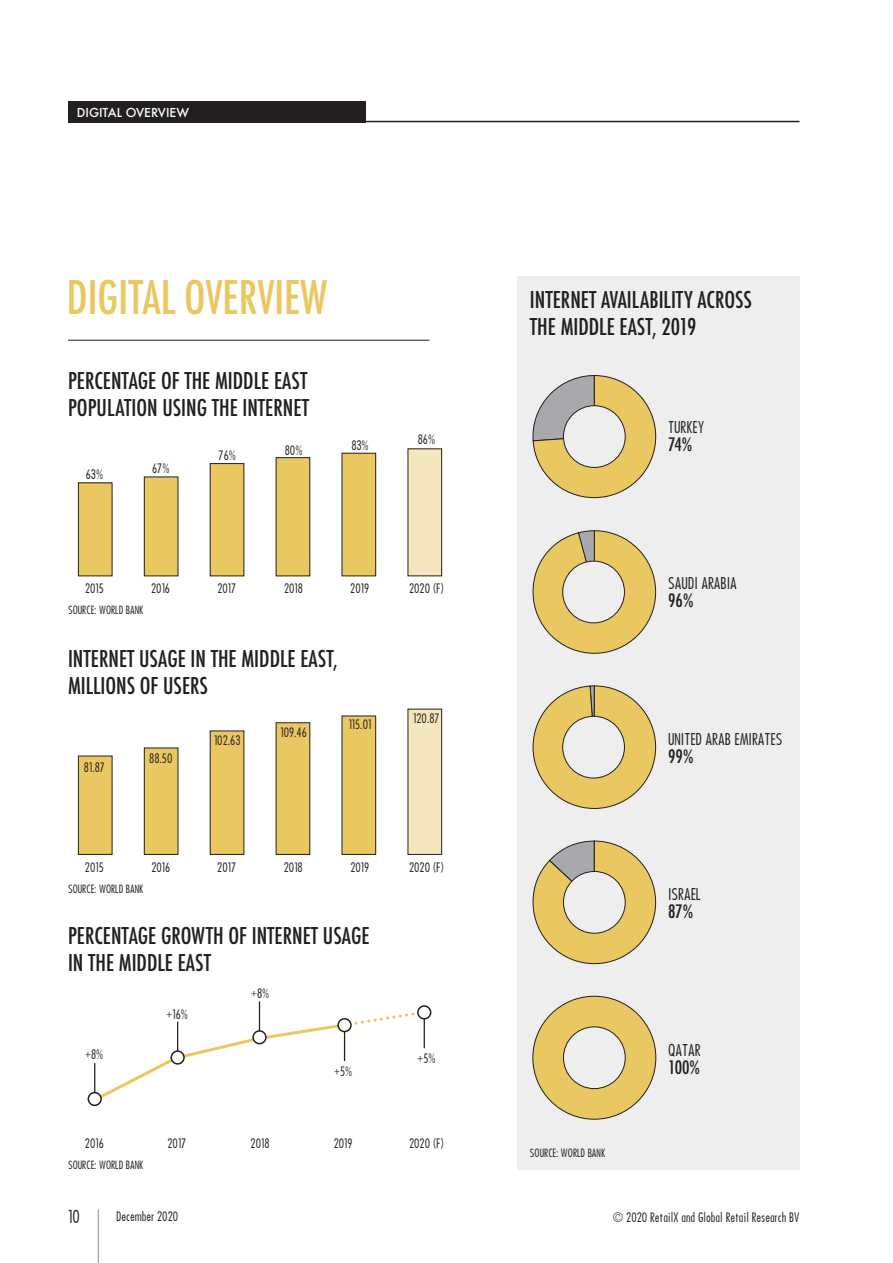
<style>
.page{position:relative;width:893px;height:1263px;background:#fff}
.page>*{position:absolute;margin:0;border:0;box-sizing:border-box;transform-origin:0 0}
.t1{font:500 condensed 45px "Futura";color:#e9c862}
.t2{font:500 condensed 22.5px/27px "Futura";color:#231f20}
.t3{font:500 condensed 18px "Futura";letter-spacing:-.01em;color:#231f20}
.t4{font:500 16.5px "Futura Cond";color:#231f20}
.t5{font:500 15px "Futura Cond";color:#231f20}
.t6{font:500 12px "Futura Cond";color:#231f20}
.t7{font:500 12px "Futura";color:#fff}
.t8{font:500 10.5px "Futura Cond";color:#231f20}
</style>
<div class="page">
<hr style="left:98px;top:1209px;width:1px;height:54px;background:#898e92">
<hr style="left:68px;top:121px;width:731px;height:1px;background:#231f20">
<div style="left:68px;top:101px;width:297px;height:21px;background:#231f20"></div>
<div style="left:517px;top:276px;width:282px;height:893px;background:#eeeeef"></div>
<div style="left:78px;top:483px;width:34px;height:93px;background:#e9c862"></div>
<div style="left:78px;top:483px;width:34px;height:93px;border:1px solid #231f20"></div>
<div style="left:144px;top:477px;width:34px;height:99px;background:#e9c862"></div>
<div style="left:144px;top:477px;width:34px;height:99px;border:1px solid #231f20"></div>
<div style="left:210px;top:464px;width:34px;height:112px;background:#e9c862"></div>
<div style="left:210px;top:463px;width:34px;height:113px;border:1px solid #231f20"></div>
<div style="left:276px;top:458px;width:34px;height:118px;background:#e9c862"></div>
<div style="left:276px;top:457px;width:34px;height:119px;border:1px solid #231f20"></div>
<div style="left:342px;top:453px;width:34px;height:123px;background:#e9c862"></div>
<div style="left:342px;top:453px;width:34px;height:123px;border:1px solid #231f20"></div>
<div style="left:408px;top:449px;width:34px;height:127px;background:#f5e7bd"></div>
<div style="left:408px;top:449px;width:34px;height:127px;border:1px solid #231f20"></div>
<hr style="left:68px;top:340px;width:361px;height:1px;background:#231f20">
<div style="left:78px;top:756px;width:34px;height:98px;background:#e9c862"></div>
<div style="left:78px;top:756px;width:34px;height:98px;border:1px solid #231f20"></div>
<div style="left:144px;top:748px;width:34px;height:106px;background:#e9c862"></div>
<div style="left:144px;top:748px;width:34px;height:106px;border:1px solid #231f20"></div>
<div style="left:210px;top:731px;width:34px;height:123px;background:#e9c862"></div>
<div style="left:210px;top:731px;width:34px;height:123px;border:1px solid #231f20"></div>
<div style="left:276px;top:723px;width:34px;height:131px;background:#e9c862"></div>
<div style="left:276px;top:722px;width:34px;height:132px;border:1px solid #231f20"></div>
<div style="left:342px;top:716px;width:34px;height:138px;background:#e9c862"></div>
<div style="left:342px;top:716px;width:34px;height:138px;border:1px solid #231f20"></div>
<div style="left:408px;top:709px;width:34px;height:145px;background:#f5e7bd"></div>
<div style="left:408px;top:709px;width:34px;height:146px;border:1px solid #231f20"></div>
<div style="left:88px;top:1092px;width:13px;height:13px;background:#5b5858;border-radius:50%"></div>
<div style="left:88px;top:1092px;width:14px;height:14px;border:2px solid #231f20;border-radius:50%"></div>
<svg style="left:90px;top:1009px;width:334px;height:95px"></svg>
<div style="left:253px;top:1031px;width:13px;height:13px;background:#fff;border-radius:50%"></div>
<div style="left:252px;top:1030px;width:15px;height:14px;border:2px solid #231f20;border-radius:50%"></div>
<hr style="left:259px;top:1001px;width:1px;height:30px;background:#231f20">
<div style="left:338px;top:1019px;width:13px;height:12px;background:#fff;border-radius:50%"></div>
<div style="left:337px;top:1018px;width:15px;height:14px;border:2px solid #231f20;border-radius:50%"></div>
<hr style="left:344px;top:1031px;width:1px;height:30px;background:#231f20">
<div style="left:418px;top:1006px;width:13px;height:13px;background:#fff;border-radius:50%"></div>
<div style="left:417px;top:1005px;width:14px;height:14px;border:2px solid #231f20;border-radius:50%"></div>
<hr style="left:424px;top:1018px;width:1px;height:30px;background:#231f20">
<svg style="left:532px;top:375px;width:124px;height:123px"></svg>
<div style="left:563px;top:406px;width:62px;height:61px;background:#eeeeef;border-radius:50%"></div>
<div style="left:563px;top:405px;width:62px;height:63px;border:1px solid #231f20;border-radius:50%"></div>
<svg style="left:532px;top:530px;width:124px;height:124px"></svg>
<div style="left:563px;top:561px;width:61px;height:62px;background:#eeeeef;border-radius:50%"></div>
<div style="left:562px;top:561px;width:63px;height:62px;border:1px solid #231f20;border-radius:50%"></div>
<div style="left:533px;top:686px;width:123px;height:122px;background:#e9c862;border-radius:61px"></div>
<div style="left:563px;top:716px;width:61px;height:62px;background:#eeeeef;border-radius:50%"></div>
<div style="left:562px;top:716px;width:63px;height:62px;border:1px solid #231f20;border-radius:50%"></div>
<svg style="left:532px;top:840px;width:124px;height:124px"></svg>
<div style="left:563px;top:871px;width:62px;height:62px;background:#eeeeef;border-radius:50%"></div>
<div style="left:563px;top:871px;width:62px;height:62px;border:1px solid #231f20;border-radius:50%"></div>
<div style="left:533px;top:996px;width:123px;height:123px;background:#e9c862;border-radius:50%"></div>
<div style="left:563px;top:1027px;width:62px;height:61px;background:#eeeeef;border-radius:50%"></div>
<div style="left:563px;top:1026px;width:62px;height:63px;border:1px solid #231f20;border-radius:50%"></div>
<p class="t7" style="left:77px;top:104px;width:114px">DIGITAL OVERVIEW</p>
<h1 class="t1" style="left:67px;top:268px;width:262px">DIGITAL OVERVIEW</h1>
<h2 class="t2" style="left:68px;top:367px;width:242px">PERCENTAGE OF THE MIDDLE EAST<br>POPULATION USING THE INTERNET</h2>
<p class="t6" style="left:86px;top:467px;width:19px">63%</p>
<p class="t6" style="left:152px;top:461px;width:19px">67%</p>
<p class="t6" style="left:219px;top:448px;width:19px">76%</p>
<p class="t6" style="left:285px;top:443px;width:19px">80%</p>
<p class="t6" style="left:351px;top:437px;width:19px">83%</p>
<p class="t6" style="left:418px;top:432px;width:19px">86%</p>
<p class="t6" style="left:85px;top:581px;width:20px">2015</p>
<p class="t6" style="left:151px;top:581px;width:20px">2016</p>
<p class="t6" style="left:217px;top:581px;width:20px">2017</p>
<p class="t6" style="left:284px;top:581px;width:20px">2018</p>
<p class="t6" style="left:350px;top:581px;width:20px">2019</p>
<p class="t6" style="left:409px;top:581px;width:36px">2020 (F)</p>
<p class="t8" style="left:68px;top:604px;width:77px">SOURCE: WORLD BANK</p>
<h2 class="t2" style="left:68px;top:645px;width:271px">INTERNET USAGE IN THE MIDDLE EAST,<br>MILLIONS OF USERS</h2>
<p class="t6" style="left:84px;top:759px;width:23px">81.87</p>
<p class="t6" style="left:149px;top:751px;width:25px">88.50</p>
<p class="t6" style="left:214px;top:733px;width:28px">102.63</p>
<p class="t6" style="left:280px;top:724px;width:28px">109.46</p>
<p class="t6" style="left:349px;top:717px;width:24px">115.01</p>
<p class="t6" style="left:413px;top:711px;width:28px">120.87</p>
<p class="t6" style="left:85px;top:859px;width:20px">2015</p>
<p class="t6" style="left:151px;top:859px;width:20px">2016</p>
<p class="t6" style="left:217px;top:859px;width:20px">2017</p>
<p class="t6" style="left:284px;top:859px;width:20px">2018</p>
<p class="t6" style="left:350px;top:859px;width:20px">2019</p>
<p class="t6" style="left:409px;top:859px;width:36px">2020 (F)</p>
<p class="t8" style="left:68px;top:882px;width:77px">SOURCE: WORLD BANK</p>
<h2 class="t2" style="left:68px;top:922px;width:303px">PERCENTAGE GROWTH OF INTERNET USAGE<br>IN THE MIDDLE EAST</h2>
<p class="t6" style="left:85px;top:1046px;width:20px">+8%</p>
<p class="t6" style="left:166px;top:1006px;width:23px">+16%</p>
<p class="t6" style="left:251px;top:986px;width:20px">+8%</p>
<p class="t6" style="left:334px;top:1063px;width:20px">+5%</p>
<p class="t6" style="left:417px;top:1051px;width:20px">+5%</p>
<p class="t6" style="left:85px;top:1136px;width:20px">2016</p>
<p class="t6" style="left:167px;top:1136px;width:20px">2017</p>
<p class="t6" style="left:251px;top:1136px;width:20px">2018</p>
<p class="t6" style="left:334px;top:1136px;width:20px">2019</p>
<p class="t6" style="left:409px;top:1136px;width:36px">2020 (F)</p>
<p class="t8" style="left:68px;top:1159px;width:77px">SOURCE: WORLD BANK</p>
<h2 class="t2" style="left:530px;top:286px;width:224px">INTERNET AVAILABILITY ACROSS<br>THE MIDDLE EAST, 2019</h2>
<p class="t5" style="left:668px;top:418px;width:38px">TURKEY</p>
<h3 class="t3" style="left:668px;top:433px;width:26px">74%</h3>
<p class="t5" style="left:668px;top:573px;width:70px">SAUDI ARABIA</p>
<h3 class="t3" style="left:668px;top:589px;width:27px">96%</h3>
<p class="t5" style="left:668px;top:729px;width:116px">UNITED ARAB EMIRATES</p>
<h3 class="t3" style="left:668px;top:744px;width:27px">99%</h3>
<p class="t5" style="left:668px;top:885px;width:34px">ISRAEL</p>
<h3 class="t3" style="left:668px;top:900px;width:27px">87%</h3>
<p class="t8" style="left:530px;top:1146px;width:77px">SOURCE: WORLD BANK</p>
<p class="t5" style="left:668px;top:1041px;width:34px">QATAR</p>
<h3 class="t3" style="left:668px;top:1056px;width:33px">100%</h3>
<h3 class="t4" style="left:68px;top:1206px;width:13px">10</h3>
<p class="t6" style="left:116px;top:1209px;width:63px">December 2020</p>
<p class="t6" style="left:613px;top:1209px;width:188px">© 2020 RetailX and Global Retail Research BV</p>
</div>
